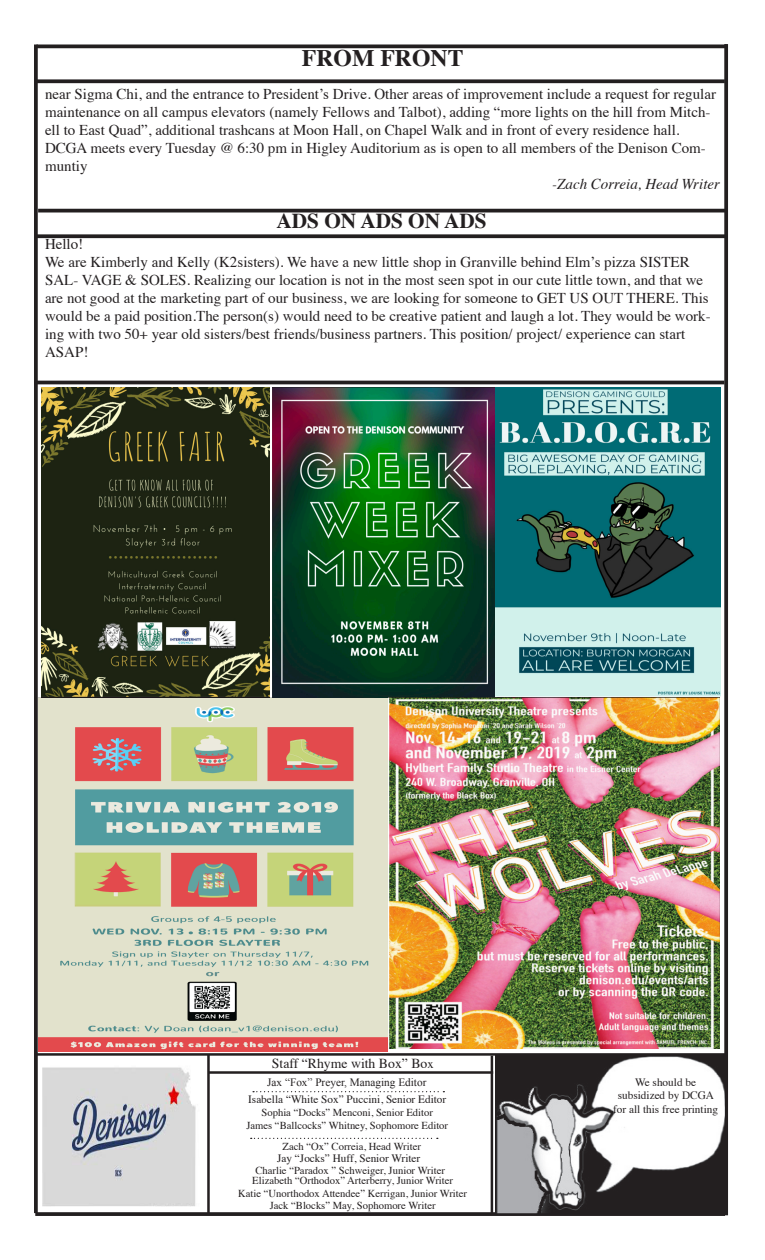
<style>
.page{position:relative;width:765px;height:1260px;background:#fff}
.page>*{position:absolute;margin:0;border:0;box-sizing:border-box;transform-origin:0 0}
.t1{font:700 23.75px "Times";color:#231f20}
.t2{font:700 21.25px "Times";color:#231f20}
.t3{font:15px/18px "Times";color:#231f20}
.t4{font:italic 15px "Times";color:#231f20}
.t5{font:13.75px "Times";color:#231f20}
.t6{font:11.25px/13.5px "Times";color:#231f20;text-align:center}
.t7{font:11.25px "Times New Roman";color:#231f20}
.t8{font:10.62px "Times";color:#231f20}
.s1{font-size:12.5px}
</style>
<div class="page">
<svg style="left:35px;top:1212px;width:690px;height:4px;background:#2f2b2c"></svg>
<hr style="left:207px;top:1054px;width:3px;height:161px;background:#231f20">
<hr style="left:37px;top:1053px;width:689px;height:3px;background:#231f20">
<hr style="left:491px;top:1056px;width:2px;height:157px;background:#231f20">
<svg style="left:34px;top:44px;width:4px;height:1169px;background:#2f2c2d"></svg>
<svg style="left:37px;top:44px;width:687px;height:4px;background:#3d3a3b"></svg>
<hr style="left:209px;top:1071px;width:284px;height:3px;background:#231f20">
<svg style="left:253px;top:1091px;width:191px;height:1px"></svg>
<svg style="left:35px;top:79px;width:689px;height:4px;background:#393637"></svg>
<svg style="left:724px;top:44px;width:4px;height:1171px;background:#302d2e"></svg>
<img style="left:495px;top:1055px;width:230px;height:160px">
<svg style="left:251px;top:1138px;width:187px;height:1px"></svg>
<hr style="left:38px;top:209px;width:689px;height:3px;background:#231f20">
<svg style="left:37px;top:234px;width:690px;height:4px;background:#373334"></svg>
<hr style="left:34px;top:381px;width:690px;height:3px;background:#231f20">
<img style="left:39px;top:698px;width:348px;height:354px">
<img style="left:273px;top:387px;width:448px;height:311px">
<img style="left:41px;top:387px;width:228px;height:311px">
<img style="left:389px;top:698px;width:330px;height:350px">
<img style="left:42px;top:1067px;width:154px;height:140px">
<p class="t1" style="left:302px;top:35px;width:163px">FROM FRONT</p>
<p class="t3" style="left:45px;top:84px;width:673px">near Sigma Chi, and the entrance to President’s Drive. Other areas of improvement include a request for regular maintenance on all campus elevators (namely Fellows and Talbot), adding “more lights on the hill from Mitch&shy;ell to East Quad”, additional trashcans at Moon Hall, on Chapel Walk and in front of every residence hall.</p>
<p class="t3" style="left:45px;top:138px;width:662px">DCGA meets every Tuesday @ 6:30 pm in Higley Auditorium as is open to all members of the Denison Com&shy;muntiy</p>
<p class="t4" style="left:552px;top:171px;width:169px">-Zach Correia, Head Writer</p>
<p class="t2" style="left:277px;top:201px;width:212px">ADS ON ADS ON ADS</p>
<p class="t3" style="left:45px;top:234px;width:40px">Hello!</p>
<p class="t3" style="left:45px;top:252px;width:667px">We are Kimberly and Kelly (K2sisters). We have a new little shop in Granville behind Elm’s pizza SISTER SAL- VAGE &amp; SOLES. Realizing our location is not in the most seen spot in our cute little town, and that we are not good at the marketing part of our business, we are looking for someone to GET US OUT THERE. This would be a paid position.The person(s) would need to be creative patient and laugh a lot. They would be work&shy;ing with two 50+ year old sisters/best friends/business partners. This position/ project/ experience can start ASAP!</p>
<p class="t5" style="left:272px;top:1050px;width:163px">Staff “Rhyme with Box” Bo<span class="s1">x</span></p>
<p class="t7" style="left:267px;top:1075px;width:161px">Jax “Fox” Preyer, Managing Editor</p>
<p class="t6" style="left:248px;top:1092px;width:200px">Isabella “White Sox” Puccini, Senior Editor</p>
<p class="t8" style="left:262px;top:1103px;width:173px">Sophia “Docks” Menconi, Senior Editor</p>
<p class="t8" style="left:246px;top:1115px;width:203px">James “Ballcocks” Whitney, Sophomore Editor</p>
<p class="t6" style="left:277px;top:1150px;width:145px">Jay “Jocks” Huff, Senior Writer</p>
<p class="t8" style="left:283px;top:1137px;width:140px">Zach “Ox” Correia, Head Writer</p>
<p class="t8" style="left:255px;top:1160px;width:191px">Charlie “Paradox ” Schweiger, Junior Writer</p>
<p class="t8" style="left:252px;top:1170px;width:202px">Elizabeth “Orthodox” Arterberry, Junior Writer</p>
<p class="t8" style="left:238px;top:1183px;width:230px">Katie “Unorthodox Attendee” Kerrigan, Junior Writer</p>
<p class="t8" style="left:270px;top:1196px;width:168px">Jack “Blocks” May, Sophomore Writer</p>
<p class="t6" style="left:635px;top:1074px;width:62px">We should be</p>
<p class="t6" style="left:613px;top:1088px;width:106px">subsidized by DCGA for all this free printing</p>
</div>
